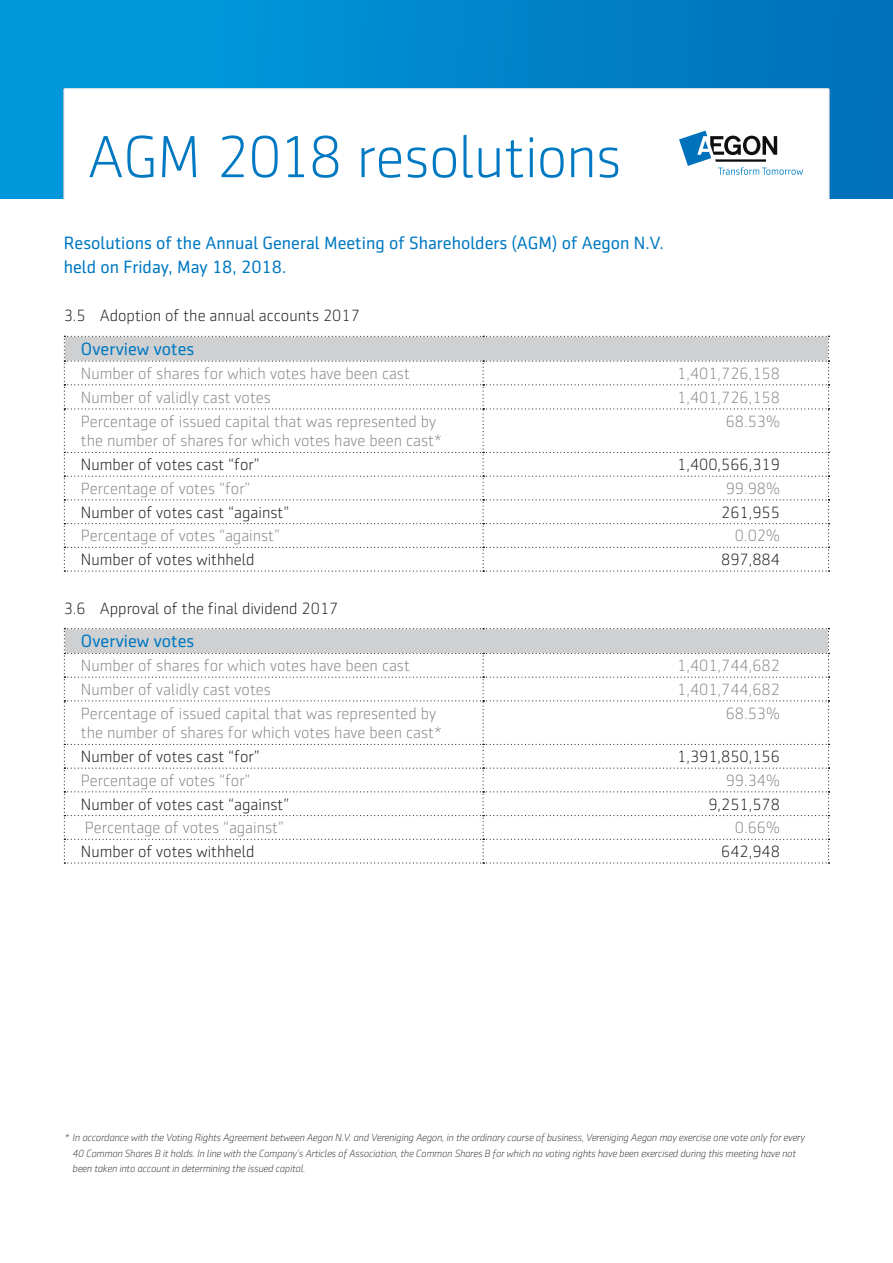
<style>
.page{position:relative;width:893px;height:1263px;background:#fff}
.page>*{position:absolute;margin:0;border:0;box-sizing:border-box;transform-origin:0 0}
.t1{font:300 60px "Sentico Sans DT";letter-spacing:-.015em;color:#0079c2}
.blauwe_intro_tekst{font:18px/24px "Sentico Sans DT";color:#0079c2}
.blauwe_tabel_kop{font:18px "Sentico Sans DT";color:#0079c2}
.Licht_grijs_tekst_in{font:300 16.5px/19.8px "Sentico Sans DT";color:#87898c}
.Licht_grijs_tekst_in-2{font:300 16.5px "Sentico Sans DT";color:#231f20}
.broodtext_zwart{font:300 16.5px "Sentico Sans DT";color:#231f20}
.cijfers_in_tabel{font:300 16.5px "Sentico Sans DT";color:#87898c}
.cijfers_in_tabel-2{font:300 16.5px "Sentico Sans DT";color:#231f20}
.broodtext_zwart-2{font:300 16.5px "Sentico Sans DT";color:#87898c}
.VOETNOTEN{font:italic 300 10.5px/15px "Sentico Sans DT";letter-spacing:-.02em;color:#3e3e3f}
</style>
<div class="page">
<svg style="left:64px;top:336px;width:766px;height:236px"></svg>
<svg style="left:64px;top:628px;width:766px;height:235px"></svg>
<div style="left:0;top:0;width:893px;height:199px;background:linear-gradient(to right,#049fe1,#0472bb)"></div>
<div style="left:64px;top:89px;width:765px;height:139px;background:#fff"></div>
<svg style="left:679px;top:131px;width:124px;height:44px"></svg>
<h1 class="t1" style="left:88px;top:125px;width:535px">AGM 2018 resolutions</h1>
<p class="blauwe_intro_tekst" style="left:64px;top:231px;width:601px">Resolutions of the Annual General Meeting of Shareholders (AGM) of Aegon N.V. held on Friday, May 18, 2018.</p>
<p class="broodtext_zwart" style="left:64px;top:307px;width:298px">3.5 Adoption of the annual accounts 2017</p>
<p class="blauwe_tabel_kop" style="left:81px;top:339px;width:115px">Overview votes</p>
<p class="Licht_grijs_tekst_in" style="left:81px;top:363px;width:330px">Number of shares for which votes have been cast</p>
<p class="cijfers_in_tabel" style="left:677px;top:364px;width:104px">1,401,726,158</p>
<p class="Licht_grijs_tekst_in" style="left:81px;top:387px;width:191px">Number of validly cast votes</p>
<p class="cijfers_in_tabel" style="left:677px;top:388px;width:104px">1,401,726,158</p>
<p class="Licht_grijs_tekst_in" style="left:81px;top:411px;width:363px">Percentage of issued capital that was represented by the number of shares for which votes have been cast*</p>
<p class="cijfers_in_tabel" style="left:726px;top:412px;width:56px">68.53%</p>
<p class="Licht_grijs_tekst_in-2" style="left:81px;top:456px;width:180px">Number of votes cast “for”</p>
<p class="cijfers_in_tabel-2" style="left:677px;top:456px;width:104px">1,400,566,319</p>
<p class="Licht_grijs_tekst_in" style="left:81px;top:479px;width:171px">Percentage of votes “for”</p>
<p class="broodtext_zwart-2" style="left:726px;top:479px;width:56px">99.98%</p>
<p class="Licht_grijs_tekst_in-2" style="left:81px;top:503px;width:210px">Number of votes cast “against”</p>
<p class="broodtext_zwart" style="left:721px;top:503px;width:60px">261,955</p>
<p class="Licht_grijs_tekst_in" style="left:81px;top:526px;width:201px">Percentage of votes “against”</p>
<p class="broodtext_zwart-2" style="left:735px;top:527px;width:47px">0.02%</p>
<p class="Licht_grijs_tekst_in-2" style="left:81px;top:551px;width:175px">Number of votes withheld</p>
<p class="broodtext_zwart" style="left:721px;top:551px;width:60px">897,884</p>
<p class="broodtext_zwart" style="left:64px;top:599px;width:276px">3.6 Approval of the final dividend 2017</p>
<p class="blauwe_tabel_kop" style="left:81px;top:631px;width:115px">Overview votes</p>
<p class="Licht_grijs_tekst_in" style="left:81px;top:656px;width:330px">Number of shares for which votes have been cast</p>
<p class="cijfers_in_tabel" style="left:677px;top:657px;width:104px">1,401,744,682</p>
<p class="Licht_grijs_tekst_in" style="left:81px;top:680px;width:191px">Number of validly cast votes</p>
<p class="cijfers_in_tabel" style="left:677px;top:680px;width:104px">1,401,744,682</p>
<p class="Licht_grijs_tekst_in" style="left:81px;top:703px;width:363px">Percentage of issued capital that was represented by the number of shares for which votes have been cast*</p>
<p class="cijfers_in_tabel" style="left:726px;top:704px;width:56px">68.53%</p>
<p class="Licht_grijs_tekst_in-2" style="left:81px;top:748px;width:180px">Number of votes cast “for”</p>
<p class="cijfers_in_tabel-2" style="left:677px;top:748px;width:104px">1,391,850,156</p>
<p class="Licht_grijs_tekst_in" style="left:81px;top:770px;width:171px">Percentage of votes “for”</p>
<p class="broodtext_zwart-2" style="left:726px;top:771px;width:56px">99.34%</p>
<p class="Licht_grijs_tekst_in-2" style="left:81px;top:795px;width:210px">Number of votes cast “against”</p>
<p class="broodtext_zwart" style="left:708px;top:795px;width:73px">9,251,578</p>
<p class="Licht_grijs_tekst_in" style="left:85px;top:818px;width:201px">Percentage of votes “against”</p>
<p class="broodtext_zwart-2" style="left:735px;top:819px;width:47px">0.66%</p>
<p class="Licht_grijs_tekst_in-2" style="left:81px;top:843px;width:175px">Number of votes withheld</p>
<p class="broodtext_zwart" style="left:721px;top:843px;width:60px">642,948</p>
<p class="VOETNOTEN" style="left:72px;top:1130px;width:734px;text-indent:-9px">* In accordance with the Voting Rights Agreement between Aegon N.V. and Vereniging Aegon, in the ordinary course of business, Vereniging Aegon may exercise one vote only for every<br>40 Common Shares B it holds. In line with the Company’s Articles of Association, the Common Shares B for which no voting rights have been exercised during this meeting have not been taken into account in determining the issued capital.</p>
</div>
